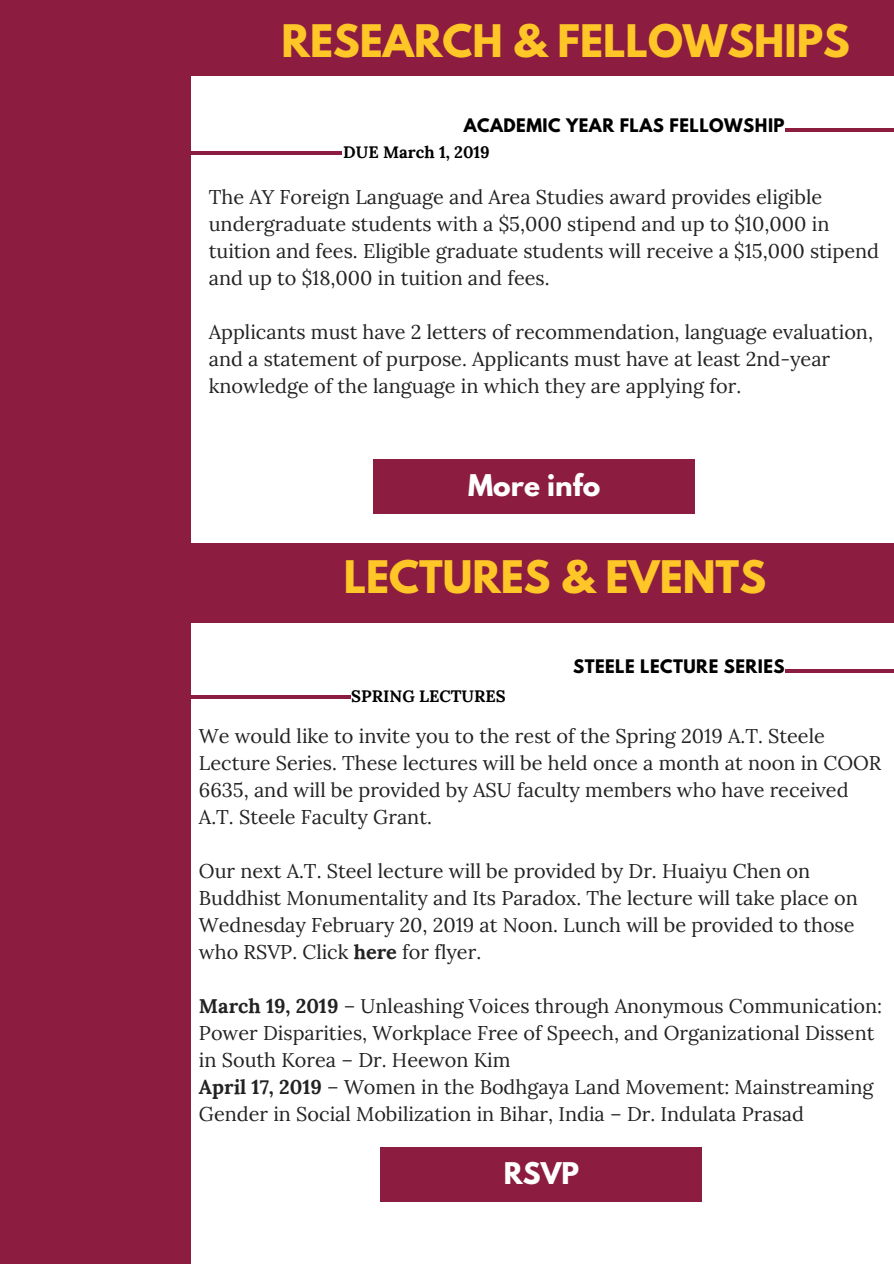
<style>
.page{position:relative;width:894px;height:1264px;background:#fff}
.page>*{position:absolute;margin:0;border:0;box-sizing:border-box;transform-origin:0 0}
.t1{font:700 39.75px "League Spartan";color:#ffc627}
.t2{font:700 26.55px "League Spartan";color:#fff}
.t3{font:19.8px/27px "Lora";color:#222}
.t4{font:700 16.5px "League Spartan";letter-spacing:.03em;color:#000}
.t5{font:700 16.5px "Lora";color:#000}
.s1{font-weight:700}
</style>
<div class="page">
<div style="left:0;top:0;width:191px;height:1263px;background:#8c1d40"></div>
<div style="left:154px;top:0;width:739px;height:75px;background:#8c1d40"></div>
<hr style="left:784px;top:128px;width:109px;height:4px;background:#8c1d40">
<hr style="left:167px;top:152px;width:175px;height:3px;background:#8c1d40">
<div style="left:373px;top:459px;width:321px;height:54px;background:#8c1d40"></div>
<div style="left:165px;top:543px;width:728px;height:79px;background:#8c1d40"></div>
<hr style="left:784px;top:669px;width:109px;height:3px;background:#8c1d40">
<hr style="left:181px;top:695px;width:169px;height:3px;background:#8c1d40">
<div style="left:380px;top:1147px;width:321px;height:54px;background:#8c1d40"></div>
<h1 class="t1" style="left:281px;top:21px;width:569px">RESEARCH &amp; FELLOWSHIPS</h1>
<p class="t4" style="left:463px;top:117px;width:322px">ACADEMIC YEAR FLAS FELLOWSHIP</p>
<p class="t5" style="left:343px;top:141px;width:148px">DUE March 1, 2019</p>
<p class="t3" style="left:209px;top:183px;width:671px">The AY Foreign Language and Area Studies award provides eligible undergraduate students with a $5,000 stipend and up to $10,000 in tuition and fees. Eligible graduate students will receive a $15,000 stipend and up to $18,000 in tuition and fees.</p>
<p class="t3" style="left:209px;top:318px;width:665px">Applicants must have 2 letters of recommendation, language evaluation, and a statement of purpose. Applicants must have at least 2nd-year knowledge of the language in which they are applying for.</p>
<h2 class="t2" style="left:468px;top:472px;width:133px">More info</h2>
<h1 class="t1" style="left:343px;top:557px;width:424px">LECTURES &amp; EVENTS</h1>
<p class="t4" style="left:573px;top:658px;width:213px">STEELE LECTURE SERIES</p>
<p class="t5" style="left:351px;top:685px;width:156px">SPRING LECTURES</p>
<p class="t3" style="left:199px;top:721px;width:683px">We would like to invite you to the rest of the Spring 2019 A.T. Steele Lecture Series. These lectures will be held once a month at noon in COOR 6635, and will be provided by ASU faculty members who have received A.T. Steele Faculty Grant.</p>
<p class="t3" style="left:199px;top:857px;width:660px">Our next A.T. Steel lecture will be provided by Dr. Huaiyu Chen on Buddhist Monumentality and Its Paradox. The lecture will take place on Wednesday February 20, 2019 at Noon. Lunch will be provided to those who RSVP. Click <span class="s1">here</span> for flyer.</p>
<p class="t3" style="left:199px;top:992px;width:684px"><span class="s1">March 19, 2019</span> – Unleashing Voices through Anonymous Communication:<br>Power Disparities, Workplace Free of Speech, and Organizational Dissent in South Korea – Dr. Heewon Kim<br><span class="s1">April 17, 2019</span> – Women in the Bodhgaya Land Movement: Mainstreaming Gender in Social Mobilization in Bihar, India – Dr. Indulata Prasad</p>
<h2 class="t2" style="left:504px;top:1159px;width:77px">RSVP</h2>
</div>
